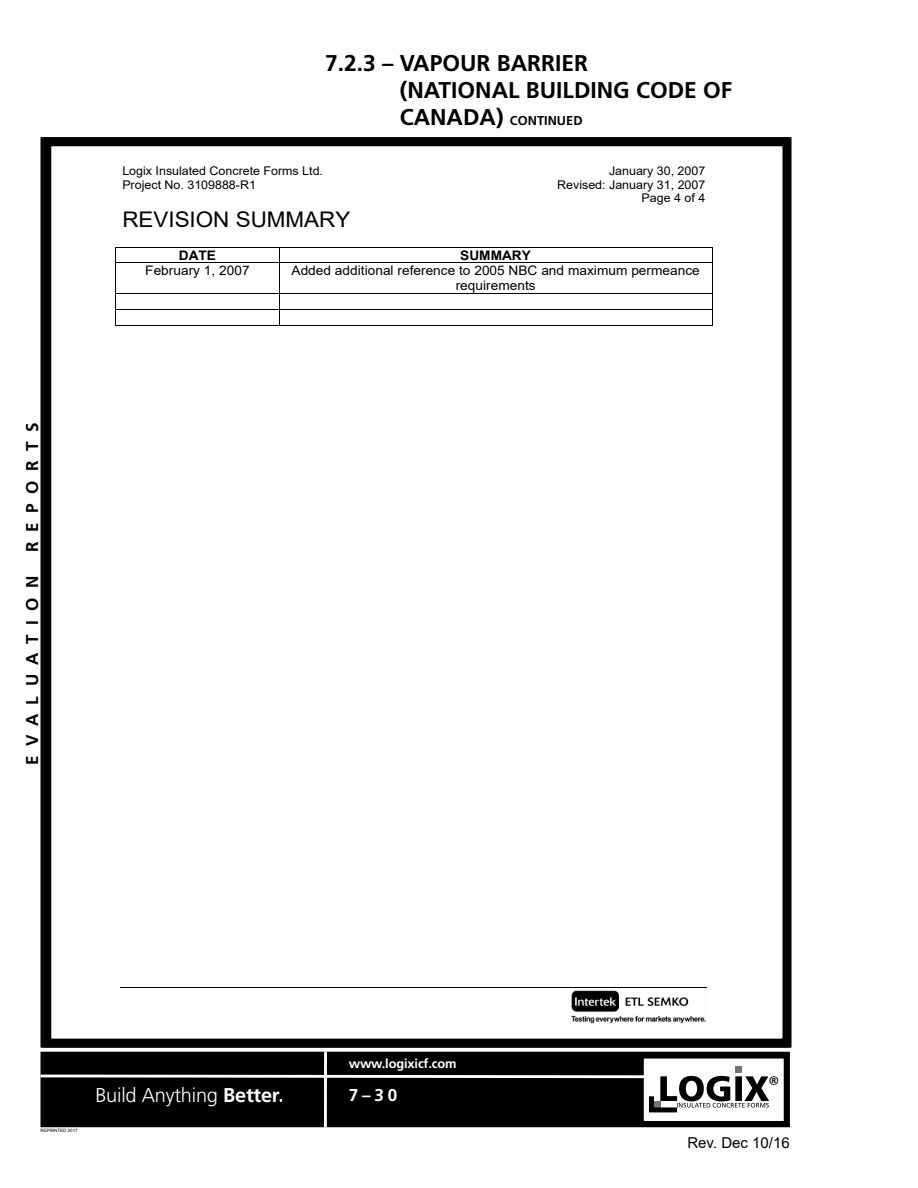
<style>
.page{position:relative;width:918px;height:1188px;background:#fff}
.page>*{position:absolute;margin:0;border:0;box-sizing:border-box;transform-origin:0 0}
.Heading_Cont_d{font:700 22.8px/27px "Frutiger LT Std";color:#000}
.t1{font:22.8px "Calibri";color:#000}
.t2{font:21.45px "Arial";color:#000;scale:1.04 1}
.t3{font:300 19.95px "Frutiger";letter-spacing:-.01em;color:#fff}
.t4{font:700 17.1px "Frutiger LT Std";letter-spacing:.555em;color:#000}
.t5{font:700 17.1px "Frutiger LT Std";color:#fff}
.SubHeading{font:15px "Arial";color:#000}
.t6{font:13.05px/15.1px "Arial";color:#000;text-align:center;scale:1.04 1}
.t7{font:700 13.05px "Arial";color:#000;scale:1.04 1}
.t8{font:700 12.9px "Frutiger LT Std";letter-spacing:-.01em;color:#fff}
.Heading_Cont_d-2{font:700 12.9px "Frutiger LT Std";color:#000}
.t9{font:12px/13.6px "Arial";color:#000;text-align:right;scale:1.04 1}
.t10{font:4.5px "Arial";color:#000}
.s1{font-size:22.8px}
.s2{font-family:"Frutiger LT Std";font-weight:700}
</style>
<div class="page">
<div style="left:41px;top:1052px;width:749px;height:75px;background:#000"></div>
<div style="left:638px;top:1053px;width:152px;height:74px;background:#fff;border:6px solid #000"></div>
<hr style="left:324px;top:1052px;width:3px;height:75px;background:#fff">
<div style="left:735px;top:1066px;width:7px;height:7px;background:#727477"></div>
<svg style="left:40px;top:1073px;width:729px;height:42px"></svg>
<hr style="left:115px;top:247px;width:597px;height:1px;background:#000">
<svg style="left:115px;top:248px;width:1px;height:14px"></svg>
<svg style="left:279px;top:248px;width:1px;height:14px"></svg>
<svg style="left:712px;top:247px;width:1px;height:15px"></svg>
<hr style="left:115px;top:262px;width:597px;height:1px;background:#000">
<hr style="left:115px;top:263px;width:1px;height:30px;background:#000">
<hr style="left:279px;top:263px;width:1px;height:30px;background:#000">
<hr style="left:712px;top:263px;width:1px;height:30px;background:#000">
<hr style="left:115px;top:293px;width:597px;height:1px;background:#000">
<hr style="left:115px;top:309px;width:597px;height:1px;background:#000">
<svg style="left:115px;top:294px;width:1px;height:31px"></svg>
<hr style="left:115px;top:325px;width:164px;height:1px;background:#000">
<svg style="left:279px;top:294px;width:1px;height:31px"></svg>
<hr style="left:280px;top:325px;width:432px;height:1px;background:#000">
<svg style="left:712px;top:294px;width:1px;height:32px"></svg>
<img style="left:571px;top:989px;width:135px;height:35px">
<hr style="left:120px;top:988px;width:587px;height:1px;background:#000">
<div style="left:42px;top:137px;width:750px;height:911px;border:9px solid #000"></div>
<h3 class="t4" style="left:22px;top:552px;width:130px;rotate:-90deg">REPORTS</h3>
<h3 class="t4" style="left:22px;top:765px;width:191px;rotate:-90deg">EVALUATION</h3>
<p class="Heading_Cont_d" style="left:400px;top:50px;width:334px;text-indent:-75px">7.2.3 – VAPOUR BARRIER<br>(NATIONAL BUILDING CODE OF</p>
<p class="Heading_Cont_d-2" style="left:400px;top:113px;width:184px"><span class="s1">CANADA)</span> CONTINUED</p>
<p class="t9" style="left:122px;top:164px;width:195px">Logix Insulated Concrete Forms Ltd.</p>
<p class="t9" style="left:609px;top:164px;width:94px">January 30, 2007</p>
<p class="t9" style="left:122px;top:178px;width:130px">Project No. 3109888-R1</p>
<p class="t9" style="left:557px;top:178px;width:144px">Revised: January 31, 2007<br>Page 4 of 4</p>
<p class="t2" style="left:122px;top:205px;width:221px">REVISION SUMMARY</p>
<p class="t7" style="left:179px;top:246px;width:37px">DATE</p>
<p class="t7" style="left:460px;top:246px;width:69px">SUMMARY</p>
<p class="t6" style="left:145px;top:263px;width:102px">February 1, 2007</p>
<p class="t6" style="left:292px;top:263px;width:394px">Added additional reference to 2005 NBC and maximum permeance requirements</p>
<p class="t10" style="left:40px;top:1127px;width:39px">REPRINTED 2017</p>
<h3 class="t3" style="left:95px;top:1084px;width:186px">Build Anything <span class="s2">Better</span></h3>
<p class="t8" style="left:349px;top:1056px;width:109px">www.logixicf.com</p>
<h3 class="t5" style="left:349px;top:1085px;width:50px">7–30</h3>
<h1 class="t1" style="left:768px;top:1068px;width:13px">®</h1>
<p class="SubHeading" style="left:687px;top:1132px;width:104px">Rev. Dec 10/16</p>
</div>
